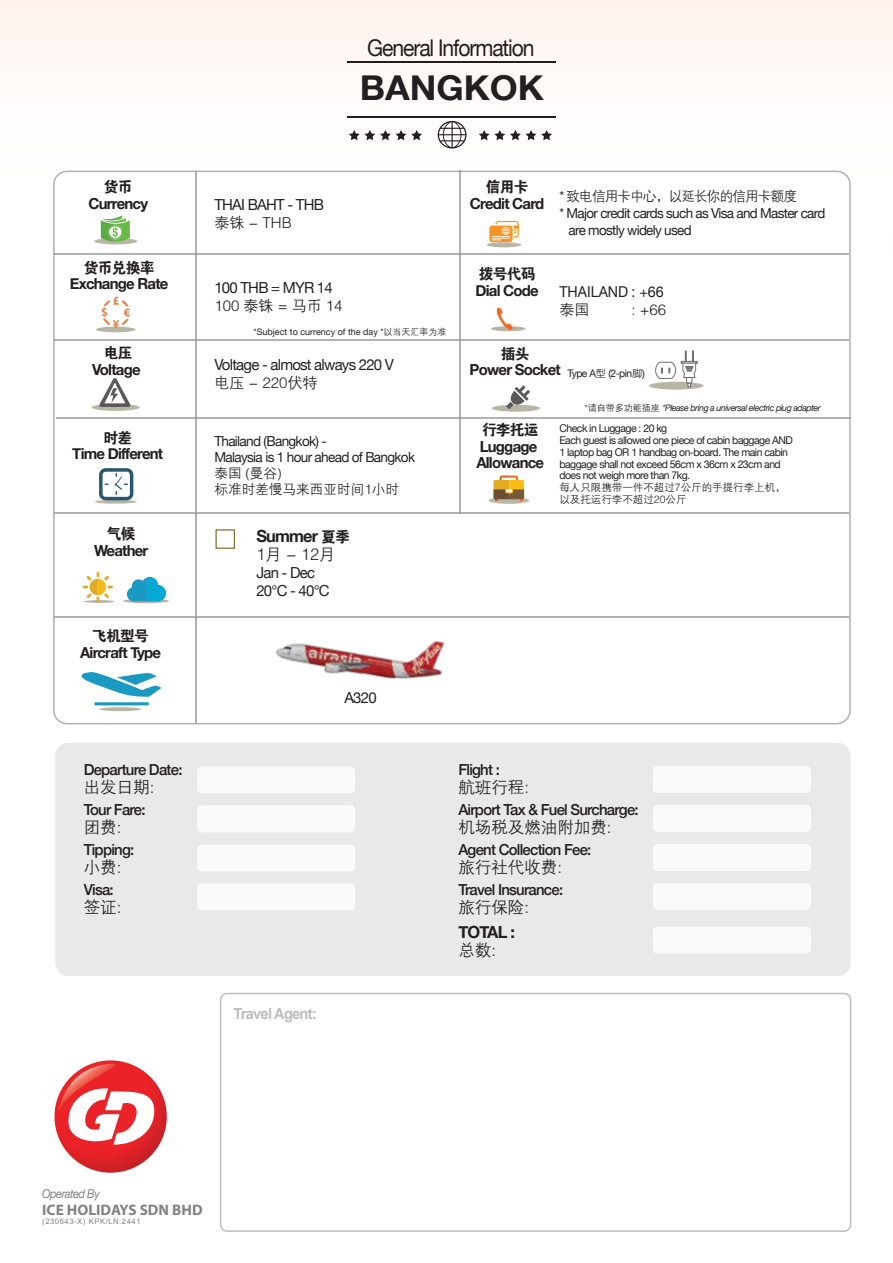
<style>
.page{position:relative;width:893px;height:1263px;background:#fff}
.page>*{position:absolute;margin:0;border:0;box-sizing:border-box;transform-origin:0 0}
.t1{font:700 34.2px "Helvetica Neue";color:#231f20;scale:1.05 1}
.t2{font:23.1px "Helvetica Neue";letter-spacing:-.05em;color:#231f20;scale:.92 1}
.t3{font:700 16.8px "Helvetica Neue";letter-spacing:-.05em;color:#231f20}
.t4{font:16.5px "FZZDXK GBK1 0";color:#231f20}
.t5{font:700 15.3px/16.8px "Helvetica Neue";letter-spacing:-.05em;color:#231f20}
.t6{font:500 15.3px "Helvetica Neue";letter-spacing:-.05em;color:#231f20}
.t7{font:15.3px/18px "Helvetica Neue";letter-spacing:-.05em;color:#231f20}
.t8{font:700 15.3px "Myriad Pro";color:#808284}
.t9{font:700 15.3px "Arial";letter-spacing:-.05em;color:#bbbdbf;scale:.96 1}
.t10{font:15.15px "Helvetica Neue";color:#231f20}
.t11{font:15px "FZDHTK GBK1 0";letter-spacing:-.05em;color:#231f20}
.t12{font:15px "FZZDXK GBK1 0";color:#231f20}
.t13{font:15px "Helvetica Neue";color:#231f20;scale:.95 1}
.t14{font:15px "FZZDXK GBK1 0";color:#19181d}
.t15{font:13.8px/15.3px "Helvetica Neue";letter-spacing:-.05em;color:#231f20}
.t16{font:13.65px/16.8px "Helvetica Neue";letter-spacing:-.05em;color:#231f20}
.t17{font:13.65px/16.4px "FZZDXK GBK1 0";color:#231f20}
.t18{font:13.65px "FZZDXK GBK1 0";letter-spacing:-.05em;color:#231f20}
.t19{font:italic 12.15px "Helvetica Neue";letter-spacing:-.05em;color:#808284;scale:.92 1}
.t20{font:10.65px/11.9px "Helvetica Neue";letter-spacing:-.05em;color:#231f20}
.t21{font:10.5px/12px "FZZDXK GBK1 0";color:#231f20}
.t22{font:10.5px "Helvetica Neue";letter-spacing:-.05em;color:#231f20}
.t23{font:italic 9px "Helvetica Neue";letter-spacing:-.05em;color:#231f20}
.t24{font:9px "Helvetica Neue";color:#231f20}
.t25{font:7.65px "Arial";letter-spacing:.075em;color:#808284}
.s1{font-family:"Helvetica Neue"}
.s2{font-family:"FZZDXK GBK1 0"}
.s3{font-family:"FZZDXK GBK1 0";font-style:normal}
.s4{font-family:"FZDHTK GBK1 0";font-weight:400;font-size:15px}
</style>
<div class="page">
<div style="left:0;top:0;width:893px;height:551px;background:#fffcfa"></div>
<hr style="left:348px;top:62px;width:208px;height:1px;background:#231f20">
<hr style="left:348px;top:116px;width:208px;height:2px;background:#231f20">
<svg style="left:479px;top:130px;width:73px;height:10px"></svg>
<svg style="left:349px;top:130px;width:73px;height:10px"></svg>
<svg style="left:438px;top:121px;width:29px;height:28px"></svg>
<div style="left:220px;top:993px;width:631px;height:239px;border:2px solid #bbbdbf;border-radius:6px"></div>
<svg style="left:54px;top:1060px;width:113px;height:113px"></svg>
<svg style="left:57px;top:1063px;width:99px;height:82px"></svg>
<svg style="left:892px;top:0;width:1px;height:23px"></svg>
<svg style="left:53px;top:171px;width:798px;height:553px"></svg>
<hr style="left:55px;top:253px;width:794px;height:1px;background:#909295">
<hr style="left:55px;top:339px;width:794px;height:2px;background:#909295">
<hr style="left:195px;top:171px;width:1px;height:552px;background:#909295">
<hr style="left:56px;top:417px;width:795px;height:2px;background:#909295">
<hr style="left:55px;top:513px;width:794px;height:1px;background:#909295">
<hr style="left:55px;top:616px;width:794px;height:1px;background:#909295">
<hr style="left:459px;top:171px;width:1px;height:343px;background:#909295">
<hr style="left:84px;top:600px;width:31px;height:3px;background:#b8b6a3;border-radius:50%">
<svg style="left:83px;top:572px;width:30px;height:30px"></svg>
<svg style="left:123px;top:599px;width:46px;height:4px"></svg>
<svg style="left:127px;top:577px;width:39px;height:24px"></svg>
<svg style="left:94px;top:215px;width:43px;height:29px"></svg>
<svg style="left:95px;top:500px;width:42px;height:4px"></svg>
<svg style="left:99px;top:468px;width:34px;height:32px"></svg>
<svg style="left:99px;top:707px;width:42px;height:4px"></svg>
<svg style="left:81px;top:672px;width:81px;height:33px"></svg>
<div style="left:92px;top:404px;width:48px;height:7px;background:#b8b6a3;border-radius:50%"></div>
<svg style="left:99px;top:378px;width:32px;height:29px"></svg>
<div style="left:96px;top:327px;width:39px;height:5px;background:#b8b6a3;border-radius:50%"></div>
<svg style="left:102px;top:297px;width:28px;height:31px"></svg>
<svg style="left:489px;top:221px;width:30px;height:21px"></svg>
<div style="left:487px;top:242px;width:34px;height:5px;background:#b8b6a3;border-radius:50%"></div>
<div style="left:215px;top:529px;width:20px;height:20px;border:1px solid #797530"></div>
<div style="left:489px;top:497px;width:40px;height:7px;background:#b9b7a4;border-radius:50%"></div>
<svg style="left:493px;top:475px;width:31px;height:26px"></svg>
<div style="left:649px;top:382px;width:54px;height:8px;background:#b8b6a3;border-radius:50%"></div>
<svg style="left:655px;top:351px;width:43px;height:36px"></svg>
<div style="left:55px;top:743px;width:796px;height:233px;background:#e9e9ea;border-radius:13px"></div>
<div style="left:653px;top:766px;width:158px;height:27px;background:#fff;border-radius:5px"></div>
<div style="left:653px;top:805px;width:158px;height:27px;background:#fff;border-radius:5px"></div>
<div style="left:653px;top:844px;width:158px;height:27px;background:#fff;border-radius:5px"></div>
<div style="left:653px;top:883px;width:158px;height:27px;background:#fff;border-radius:5px"></div>
<div style="left:197px;top:766px;width:158px;height:27px;background:#fff;border-radius:5px"></div>
<div style="left:197px;top:805px;width:158px;height:27px;background:#fff;border-radius:5px"></div>
<div style="left:197px;top:844px;width:158px;height:27px;background:#fff;border-radius:5px"></div>
<div style="left:197px;top:883px;width:158px;height:27px;background:#fff;border-radius:5px"></div>
<div style="left:653px;top:927px;width:158px;height:27px;background:#fff;border-radius:5px"></div>
<img style="left:271px;top:612px;width:181px;height:84px">
<h2 class="t2" style="left:367px;top:31px;width:184px">General Information</h2>
<h1 class="t1" style="left:360px;top:61px;width:177px">BANGKOK</h1>
<h3 class="t11" style="left:104px;top:179px;width:30px">货币</h3>
<h3 class="t5" style="left:88px;top:195px;width:61px">Currency</h3>
<h3 class="t7" style="left:214px;top:197px;width:111px">THAI BAHT - THB</h3>
<h3 class="t12" style="left:214px;top:215px;width:79px">泰铢 - THB</h3>
<h3 class="t11" style="left:486px;top:179px;width:44px">信用卡</h3>
<h3 class="t5" style="left:470px;top:195px;width:76px">Credit Card</h3>
<p class="t18" style="left:559px;top:189px;width:239px"><span class="s1">*</span> 致电信用卡中心，以延长你的信用卡额度</p>
<p class="t16" style="left:569px;top:205px;width:258px;text-indent:-9px">* Major credit cards such as Visa and Master card are mostly widely used</p>
<h3 class="t11" style="left:84px;top:259px;width:72px">货币兑换率</h3>
<h3 class="t5" style="left:70px;top:276px;width:100px">Exchange Rate</h3>
<h3 class="t11" style="left:104px;top:345px;width:30px">电压</h3>
<h3 class="t5" style="left:92px;top:361px;width:50px">Voltage</h3>
<h3 class="t7" style="left:214px;top:280px;width:120px">100 THB = MYR 14</h3>
<h3 class="t14" style="left:214px;top:298px;width:130px">100 泰铢 = 马币 14</h3>
<p class="t24" style="left:254px;top:325px;width:195px">*Subject to currency of the day *<span class="s2">以当天汇率为准</span></p>
<h3 class="t7" style="left:214px;top:356px;width:181px">Voltage - almost always 220 V</h3>
<h3 class="t12" style="left:214px;top:374px;width:105px">电压 - 220伏特</h3>
<h3 class="t11" style="left:479px;top:266px;width:58px">拨号代码</h3>
<h3 class="t5" style="left:475px;top:282px;width:65px">Dial Code</h3>
<h3 class="t13" style="left:559px;top:281px;width:111px">THAILAND : +66</h3>
<h3 class="t12" style="left:559px;top:302px;width:31px">泰国</h3>
<h3 class="t12" style="left:631px;top:302px;width:36px">: +66</h3>
<h3 class="t11" style="left:501px;top:345px;width:30px">插头</h3>
<h3 class="t5" style="left:469px;top:362px;width:93px">Power Socket</h3>
<p class="t22" style="left:567px;top:366px;width:79px">Type A<span class="s2">型</span> (2-pin<span class="s2">脚</span>)</p>
<p class="t23" style="left:584px;top:402px;width:238px"><span class="s3">*请自带多功能插座</span> *Please bring a universal electric plug adapter</p>
<h3 class="t11" style="left:103px;top:429px;width:30px">时差</h3>
<h3 class="t5" style="left:72px;top:446px;width:92px">Time Different</h3>
<p class="t15" style="left:214px;top:435px;width:202px">Thailand (Bangkok) -<br>Malaysia is 1 hour ahead of Bangkok</p>
<p class="t17" style="left:214px;top:465px;width:186px">泰国 (曼谷)<br>标准时差慢马来西亚时间1小时</p>
<h3 class="t11" style="left:482px;top:421px;width:58px">行李托运</h3>
<h3 class="t5" style="left:476px;top:438px;width:69px">Luggage<br>Allowance</h3>
<p class="t20" style="left:559px;top:423px;width:235px">Check in Luggage : 20 kg<br>Each guest is allowed one piece of cabin baggage AND 1 laptop bag OR 1 handbag on-board. The main cabin baggage shall not exceed 56cm x 36cm x 23cm and does not weigh more than 7kg.</p>
<p class="t21" style="left:559px;top:482px;width:228px">每人只限携带一件不超过7公斤的手提行李上机，以及托运行李不超过20公斤</p>
<h3 class="t11" style="left:107px;top:526px;width:30px">气候</h3>
<h3 class="t5" style="left:94px;top:542px;width:56px">Weather</h3>
<h3 class="t3" style="left:256px;top:523px;width:95px">Summer <span class="s4">夏季</span></h3>
<h3 class="t4" style="left:256px;top:545px;width:80px">1月 - 12月</h3>
<h3 class="t7" style="left:256px;top:565px;width:75px">Jan - Dec<br>20°C - 40°C</h3>
<h3 class="t11" style="left:92px;top:628px;width:58px">飞机型号</h3>
<h3 class="t5" style="left:80px;top:644px;width:82px">Aircraft Type</h3>
<h3 class="t10" style="left:344px;top:687px;width:34px">A320</h3>
<h3 class="t6" style="left:84px;top:758px;width:100px">Departure Date:</h3>
<h3 class="t4" style="left:84px;top:778px;width:72px">出发日期:</h3>
<h3 class="t6" style="left:84px;top:797px;width:63px">Tour Fare:</h3>
<h3 class="t4" style="left:84px;top:818px;width:39px">团费:</h3>
<h3 class="t6" style="left:84px;top:837px;width:52px">Tipping:</h3>
<h3 class="t4" style="left:84px;top:858px;width:39px">小费:</h3>
<h3 class="t6" style="left:84px;top:877px;width:32px">Visa:</h3>
<h3 class="t4" style="left:84px;top:898px;width:39px">签证:</h3>
<h3 class="t6" style="left:458px;top:758px;width:43px">Flight :</h3>
<h3 class="t4" style="left:458px;top:778px;width:72px">航班行程:</h3>
<h3 class="t6" style="left:458px;top:797px;width:182px">Airport Tax &amp; Fuel Surcharge:</h3>
<h3 class="t4" style="left:458px;top:818px;width:155px">机场税及燃油附加费:</h3>
<h3 class="t6" style="left:458px;top:837px;width:135px">Agent Collection Fee:</h3>
<h3 class="t4" style="left:458px;top:858px;width:105px">旅行社代收费:</h3>
<h3 class="t6" style="left:458px;top:877px;width:106px">Travel Insurance:</h3>
<h3 class="t4" style="left:458px;top:898px;width:72px">旅行保险:</h3>
<h3 class="t3" style="left:458px;top:918px;width:58px">TOTAL :</h3>
<h3 class="t4" style="left:458px;top:941px;width:39px">总数:</h3>
<h3 class="t9" style="left:233px;top:1004px;width:88px">Travel Agent:</h3>
<p class="t19" style="left:42px;top:1185px;width:64px">Operated By</p>
<h3 class="t8" style="left:42px;top:1199px;width:162px">ICE HOLIDAYS SDN BHD</h3>
<p class="t25" style="left:42px;top:1216px;width:100px">(230643-X) KPK/LN:2441</p>
</div>
